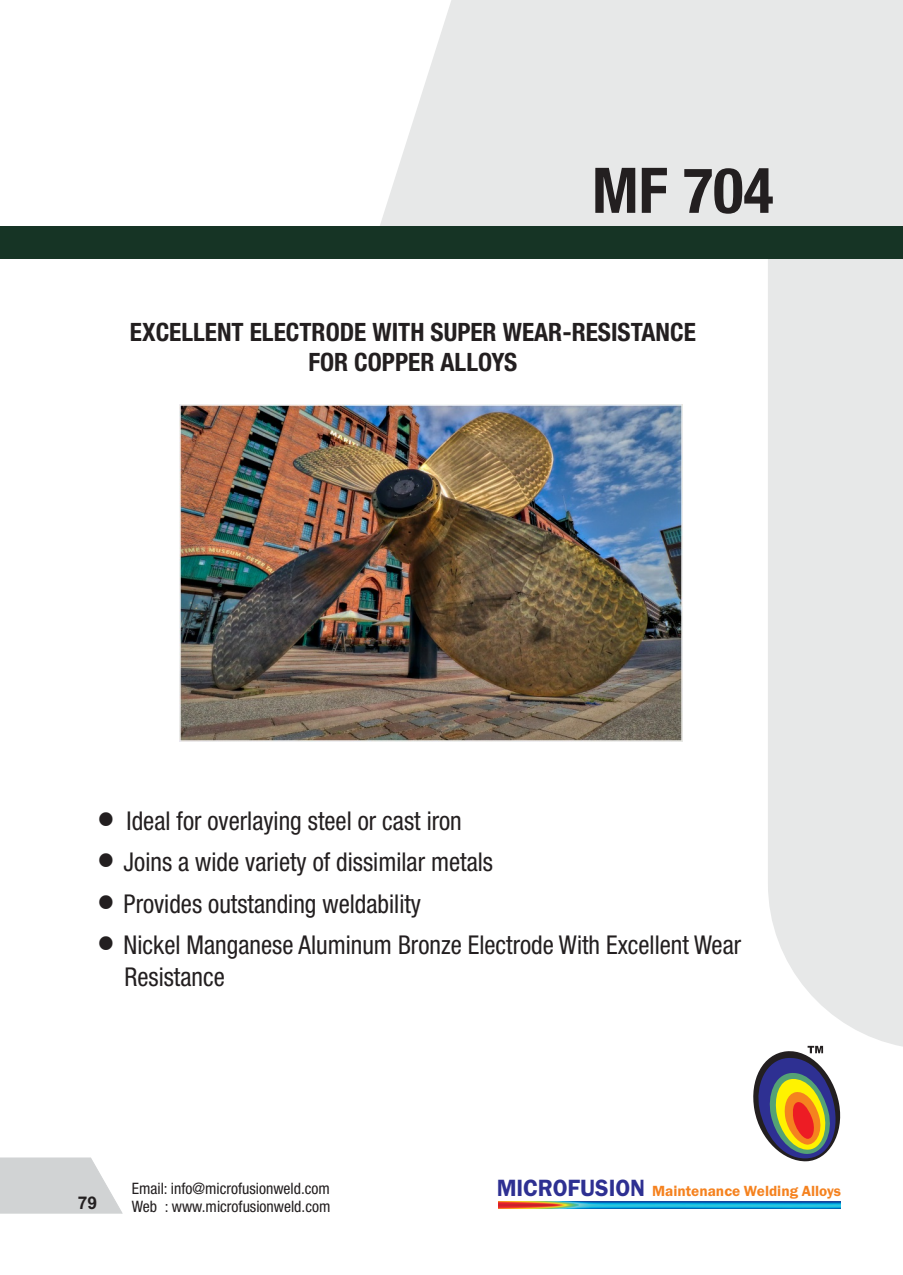
<style>
.page{position:relative;width:903px;height:1275px;background:#fff}
.page>*{position:absolute;margin:0;border:0;box-sizing:border-box;transform-origin:0 0}
.t1{font:700 condensed 63px "Helvetica Neue LT Std";color:#231f20}
.t2{font:condensed 25.9px/32px "Helvetica Neue LT Std";color:#231f20;scale:.96 1}
.t3{font:700 condensed 25.38px/29.9px "Helvetica Neue LT Std";color:#231f20;text-align:center}
.t4{font:700 17.5px "Arial";color:#231f20}
.t5{font:condensed 15.75px "Helvetica Neue LT Std";color:#231f20}
.t6{font:600 15.22px "Franklin Gothic";color:#f5821f}
.s1{font-size:24.32px;color:#2e3092}
</style>
<div class="page">
<div style="left:768px;top:0;width:135px;height:1047px;background:#e7e8e8"></div>
<img style="left:498px;top:1201px;width:342px;height:8px">
<svg style="left:753px;top:1046px;width:91px;height:116px"></svg>
<svg style="left:0;top:1157px;width:123px;height:57px;background:#d7d9da"></svg>
<img style="left:179px;top:405px;width:503px;height:336px">
<svg style="left:380px;top:0;width:512px;height:226px;background:#e8e9e9"></svg>
<div style="left:0;top:226px;width:903px;height:32px;background:#163425"></div>
<h1 class="t1" style="left:592px;top:168px;width:183px">MF 704</h1>
<p class="t3" style="left:130px;top:321px;width:567px">EXCELLENT ELECTRODE WITH SUPER WEAR-RESISTANCE<br>FOR COPPER ALLOYS</p>
<p class="t2" style="left:97px;top:808px;width:381px">• Ideal for overlaying steel or cast iron</p>
<p class="t2" style="left:97px;top:850px;width:414px">• Joins a wide variety of dissimilar metals</p>
<p class="t2" style="left:97px;top:891px;width:339px">• Provides outstanding weldability</p>
<p class="t2" style="left:124px;top:933px;width:644px;text-indent:-27px">• Nickel Manganese Aluminum Bronze Electrode With Excellent Wear<br>Resistance</p>
<p class="t4" style="left:78px;top:1196px;width:21px">79</p>
<p class="t5" style="left:132px;top:1183px;width:200px">Email: info@microfusionweld.com</p>
<p class="t6" style="left:497px;top:1185px;width:346px"><span class="s1">MICROFUSION</span> Maintenance Welding Alloys</p>
<p class="t5" style="left:132px;top:1201px;width:200px">Web : www.microfusionweld.com</p>
</div>
